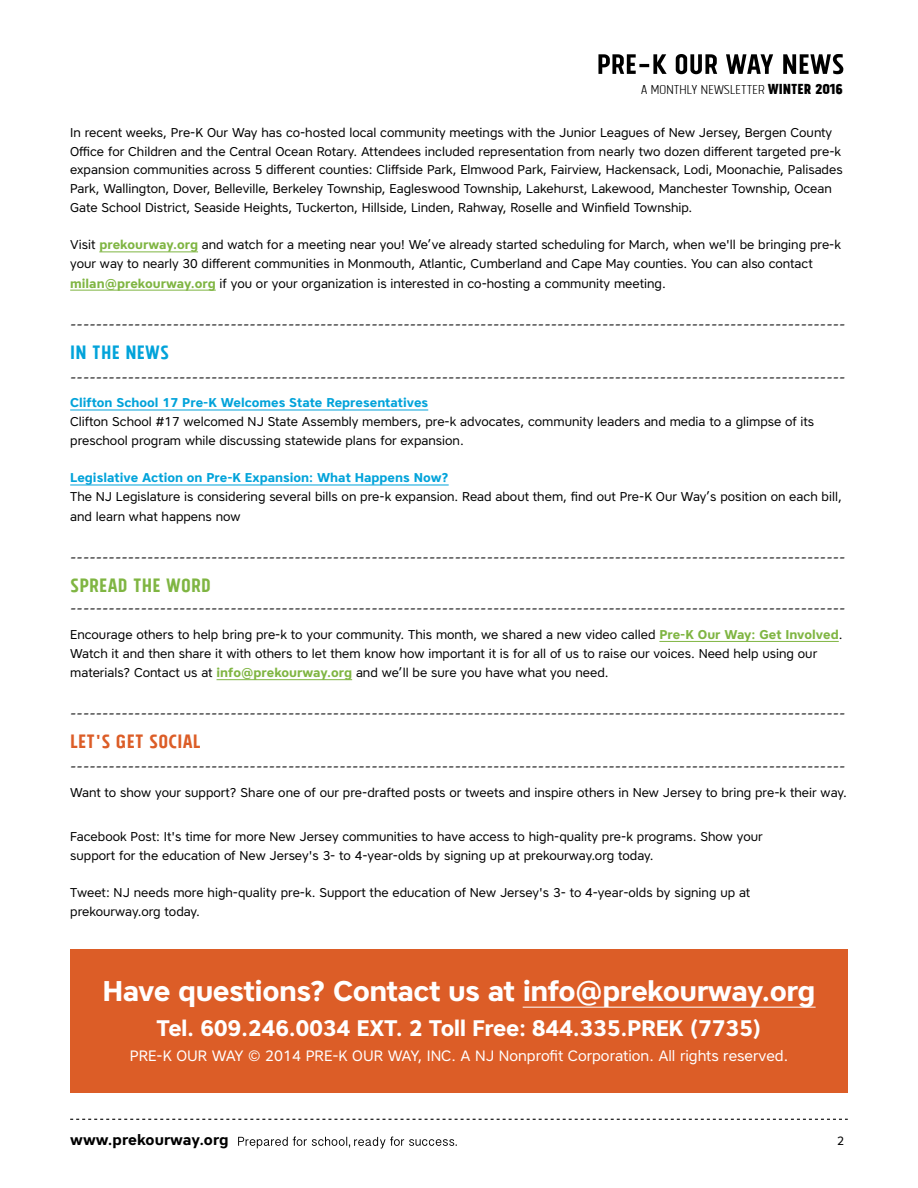
<style>
.page{position:relative;width:918px;height:1188px;background:#fff}
.page>*{position:absolute;margin:0;border:0;box-sizing:border-box;transform-origin:0 0}
.t1{font:700 28.5px "Core Sans A65";letter-spacing:-.02em;color:#fff}
.t2{font:24px "Tolyer Regularno.2";letter-spacing:.01em;color:#dc5d27}
.t3{font:24px "Tolyer Regularno.2";letter-spacing:.01em;color:#7fb542}
.t4{font:24px "Tolyer Regularno.2";letter-spacing:.01em;color:#02a3da}
.t5{font:700 22.5px "Core Sans A65";letter-spacing:-.02em;color:#fff}
.t6{font:18px "Minion Pro";color:#000}
.t7{font:18px "Tolyer Lightno.1";letter-spacing:-.03em;color:#000}
.t8{font:15px "Core Sans A45";color:#fff}
.t9{font:700 15px "Core Sans A65";color:#000}
.t10{font:12.75px/18.8px "Core Sans A45";color:#000}
.t11{font:700 12.75px "Core Sans A65";color:#02a3da}
.t12{font:12px "Core Sans A45";color:#000}
.s1{font-family:"Tolyer Boldno.2"}
.s2{font-family:"Core Sans A65";font-weight:700;color:#7fb542}
</style>
<div class="page">
<svg style="left:70px;top:1119px;width:778px;height:1px"></svg>
<svg style="left:238px;top:1137px;width:219px;height:12px"></svg>
<hr style="left:99px;top:252px;width:99px;height:1px;background:#7fb542">
<hr style="left:70px;top:290px;width:146px;height:1px;background:#7fb542">
<hr style="left:70px;top:410px;width:358px;height:1px;background:#02a3da">
<hr style="left:70px;top:485px;width:379px;height:1px;background:#02a3da">
<hr style="left:659px;top:641px;width:180px;height:1px;background:#7fb542">
<hr style="left:217px;top:679px;width:135px;height:1px;background:#7fb542">
<div style="left:70px;top:949px;width:778px;height:143px;background:#dc5d27"></div>
<hr style="left:523px;top:1007px;width:293px;height:1px;background:#fff">
<svg style="left:598px;top:54px;width:245px;height:20px"></svg>
<h3 class="t7" style="left:641px;top:81px;width:204px">a monthly newsletter <span class="s1">winter 2016</span></h3>
<p class="t10" style="left:70px;top:123px;width:774px">In recent weeks, Pre-K Our Way has co-hosted local community meetings with the Junior Leagues of New Jersey, Bergen County Office for Children and the Central Ocean Rotary. Attendees included representation from nearly two dozen different targeted pre-k expansion communities across 5 different counties: Cliffside Park, Elmwood Park, Fairview, Hackensack, Lodi, Moonachie, Palisades Park, Wallington, Dover, Belleville, Berkeley Township, Eagleswood Township, Lakehurst, Lakewood, Manchester Township, Ocean Gate School District, Seaside Heights, Tuckerton, Hillside, Linden, Rahway, Roselle and Winfield Township.</p>
<p class="t10" style="left:70px;top:235px;width:772px;line-height:19.2px">Visit <span class="s2">prekourway.org</span> and watch for a meeting near you! We’ve already started scheduling for March, when we'll be bringing pre-k your way to nearly 30 different communities in Monmouth, Atlantic, Cumberland and Cape May counties. You can also contact <span class="s2">milan@prekourway.org</span> if you or your organization is interested in co-hosting a community meeting.</p>
<h3 class="t6" style="left:70px;top:311px;width:777px">-------------------------------------------------------------------------------------------------------------------------</h3>
<h2 class="t4" style="left:70px;top:338px;width:101px">IN THE NEWS</h2>
<h3 class="t6" style="left:70px;top:364px;width:777px">-------------------------------------------------------------------------------------------------------------------------</h3>
<p class="t11" style="left:70px;top:394px;width:360px">Clifton School 17 Pre-K Welcomes State Representatives</p>
<p class="t10" style="left:70px;top:412px;width:746px">Clifton School #17 welcomed NJ State Assembly members, pre-k advocates, community leaders and media to a glimpse of its preschool program while discussing statewide plans for expansion.</p>
<p class="t11" style="left:70px;top:469px;width:380px">Legislative Action on Pre-K Expansion: What Happens Now?</p>
<p class="t10" style="left:70px;top:487px;width:773px;line-height:19.5px">The NJ Legislature is considering several bills on pre-k expansion. Read about them, find out Pre-K Our Way’s position on each bill, and learn what happens now</p>
<h3 class="t6" style="left:70px;top:544px;width:777px">-------------------------------------------------------------------------------------------------------------------------</h3>
<h2 class="t3" style="left:70px;top:571px;width:142px">SPREAD THE WORD</h2>
<h3 class="t6" style="left:70px;top:595px;width:777px">-------------------------------------------------------------------------------------------------------------------------</h3>
<p class="t10" style="left:70px;top:624px;width:774px;line-height:19.2px">Encourage others to help bring pre-k to your community. This month, we shared a new video called <span class="s2">Pre-K Our Way: Get Involved</span>.<br>Watch it and then share it with others to let them know how important it is for all of us to raise our voices. Need help using our materials? Contact us at <span class="s2">info@prekourway.org</span> and we’ll be sure you have what you need.</p>
<h3 class="t6" style="left:70px;top:700px;width:777px">-------------------------------------------------------------------------------------------------------------------------</h3>
<h2 class="t2" style="left:70px;top:728px;width:132px">LET'S GET SOCIAL</h2>
<h3 class="t6" style="left:70px;top:754px;width:777px">-------------------------------------------------------------------------------------------------------------------------</h3>
<p class="t10" style="left:70px;top:783px;width:778px">Want to show your support? Share one of our pre-drafted posts or tweets and inspire others in New Jersey to bring pre-k their way.</p>
<p class="t10" style="left:70px;top:827px;width:694px">Facebook Post: It's time for more New Jersey communities to have access to high-quality pre-k programs. Show your support for the education of New Jersey's 3- to 4-year-olds by signing up at prekourway.org today.</p>
<p class="t10" style="left:70px;top:883px;width:682px">Tweet: NJ needs more high-quality pre-k. Support the education of New Jersey's 3- to 4-year-olds by signing up at prekourway.org today.</p>
<h1 class="t1" style="left:102px;top:972px;width:715px">Have questions? Contact us at info@prekourway.org</h1>
<h3 class="t5" style="left:156px;top:1013px;width:607px">Tel. 609.246.0034 EXT. 2 Toll Free: 844.335.PREK (7735)</h3>
<p class="t8" style="left:130px;top:1046px;width:660px">PRE-K OUR WAY © 2014 PRE-K OUR WAY, INC. A NJ Nonprofit Corporation. All rights reserved.</p>
<p class="t9" style="left:70px;top:1130px;width:160px">www.prekourway.org</p>
<p class="t12" style="left:837px;top:1133px;width:9px">2</p>
</div>
